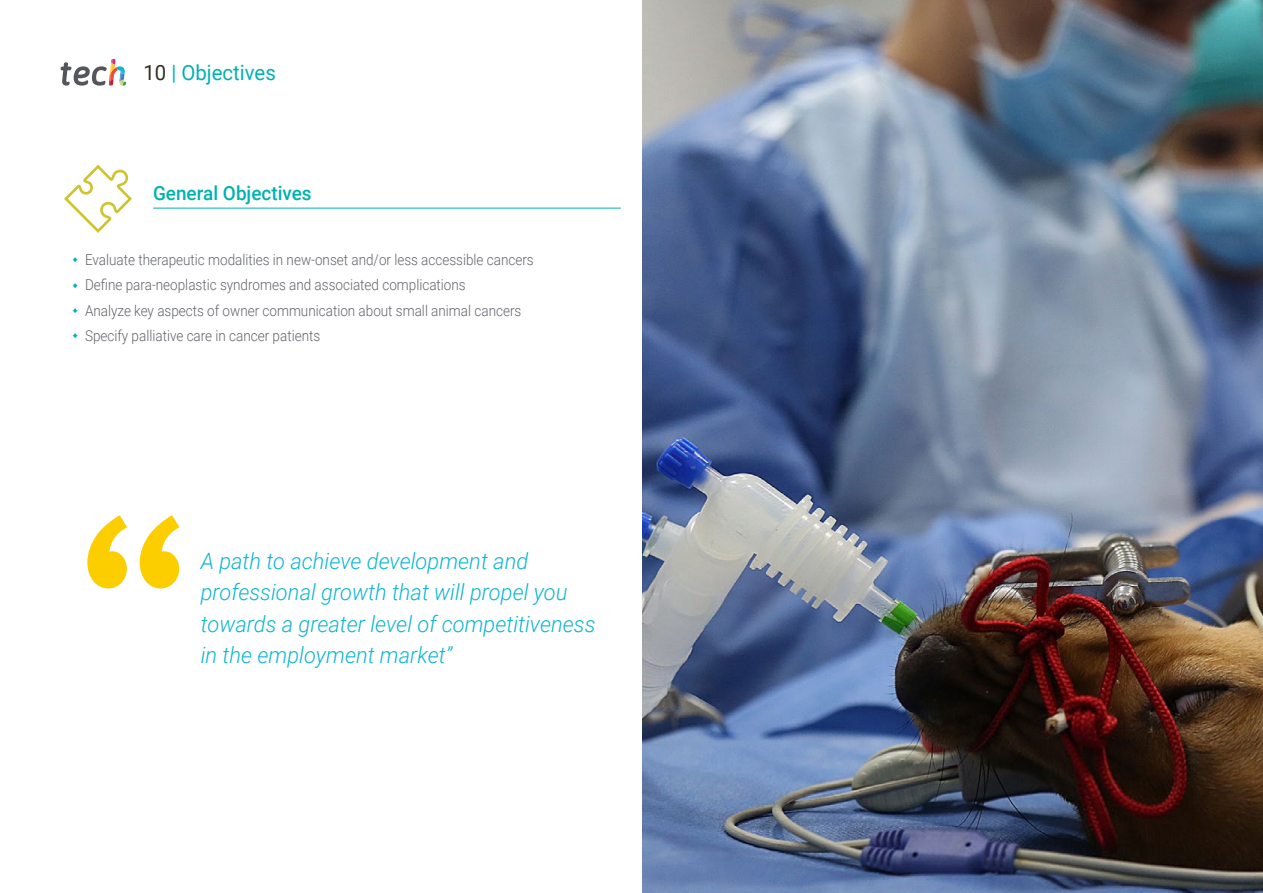
<style>
.page{position:relative;width:1263px;height:893px;background:#fff}
.page>*{position:absolute;margin:0;border:0;box-sizing:border-box;transform-origin:0 0}
.t1{font:italic 300 22.5px/31.5px "Roboto";color:#0fb6cf}
.t2{font:21px "Roboto";color:#00b2af}
.t3{font:500 19.5px "Roboto";color:#00b2af}
.t4{font:300 15px/25.2px "Roboto";color:#61646a;scale:.9 1}
.s1{color:#312e20}
</style>
<div class="page">
<hr style="left:153px;top:208px;width:468px;height:1px;background:#00b2af">
<svg style="left:64px;top:165px;width:68px;height:68px"></svg>
<img style="left:642px;top:0;width:621px;height:893px">
<svg style="left:87px;top:515px;width:92px;height:73px"></svg>
<svg style="left:61px;top:59px;width:65px;height:27px"></svg>
<h2 class="t2" style="left:144px;top:57px;width:134px"><span class="s1">10</span> | Objectives</h2>
<h3 class="t3" style="left:153px;top:179px;width:160px">General Objectives</h3>
<p class="t4" style="left:85px;top:247px;width:500px">Evaluate therapeutic modalities in new-onset and/or less accessible cancers Define para-neoplastic syndromes and associated complications<br>Analyze key aspects of owner communication about small animal cancers Specify palliative care in cancer patients</p>
<h1 class="t1" style="left:201px;top:544px;width:396px">A path to achieve development and professional growth that will propel you towards a greater level of competitiveness in the employment market”</h1>
</div>
